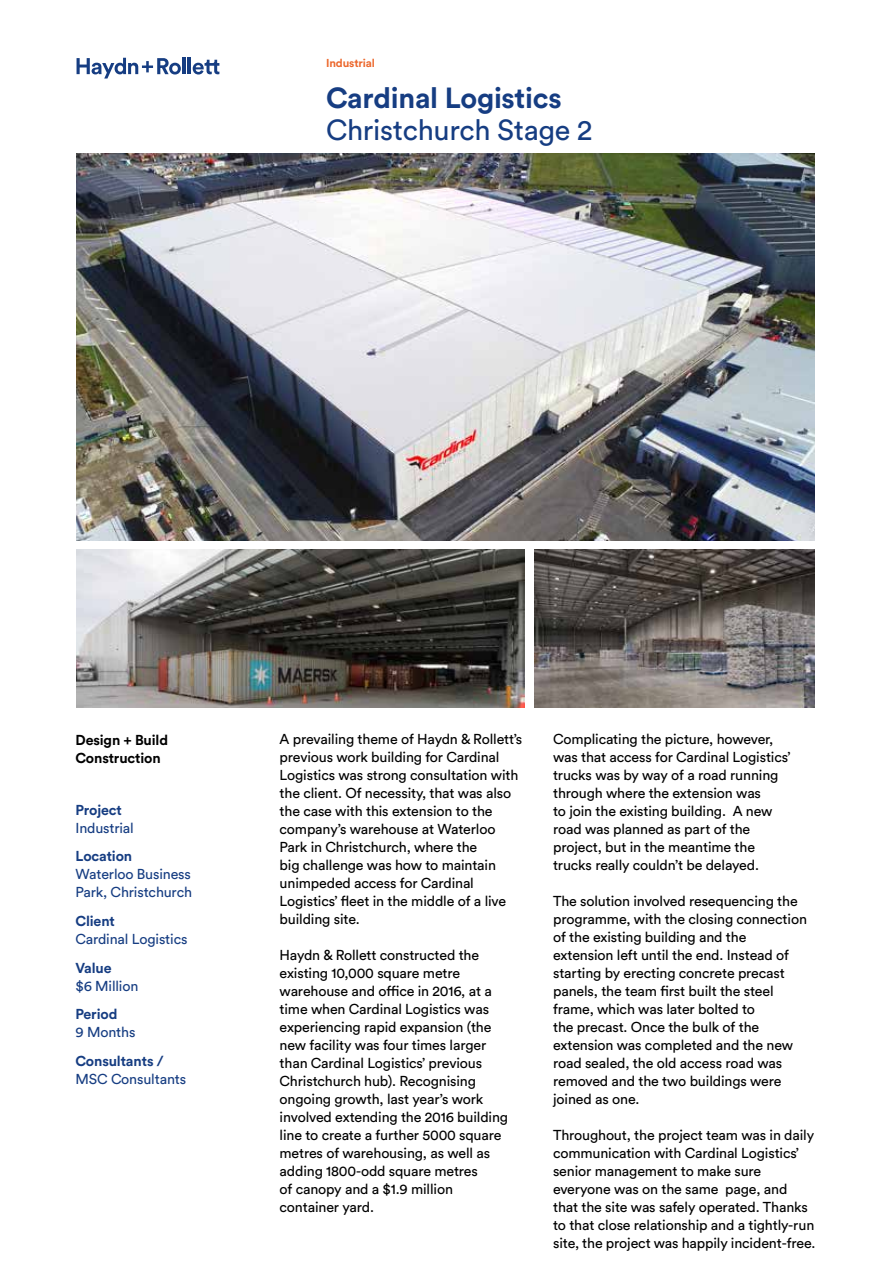
<style>
.page{position:relative;width:893px;height:1263px;background:#fff}
.page>*{position:absolute;margin:0;border:0;box-sizing:border-box;transform-origin:0 0}
.t1{font:28.8px "Circular Pro";letter-spacing:-.01em;color:#163d82}
.t2{font:700 28.8px "Circular Pro";letter-spacing:-.01em;color:#163d82}
.t3{font:14.25px/18px "Circular Pro";letter-spacing:-.01em;color:#000}
.t4{font:14.25px/18px "Circular Pro";letter-spacing:-.01em;color:#163d82}
.t5{font:700 14.25px "Circular Pro";letter-spacing:-.01em;color:#163d82}
.t6{font:700 14.25px/18px "Circular Pro";letter-spacing:-.01em;color:#000}
.t7{font:700 11.4px "Circular Pro";letter-spacing:-.01em;color:#ec672c}
</style>
<div class="page">
<img style="left:77px;top:153px;width:738px;height:388px">
<img style="left:77px;top:549px;width:447px;height:159px">
<img style="left:535px;top:549px;width:280px;height:159px">
<svg style="left:77px;top:58px;width:104px;height:21px"></svg>
<hr style="left:183px;top:58px;width:3px;height:16px;background:#163d82">
<hr style="left:188px;top:58px;width:3px;height:16px;background:#163d82">
<svg style="left:193px;top:60px;width:26px;height:15px"></svg>
<p class="t7" style="left:326px;top:55px;width:51px">Industrial</p>
<h1 class="t2" style="left:326px;top:78px;width:237px">Cardinal Logistics</h1>
<h1 class="t1" style="left:326px;top:111px;width:268px">Christchurch Stage 2</h1>
<p class="t6" style="left:75px;top:730px;width:94px">Design + Build<br>Construction</p>
<p class="t5" style="left:75px;top:800px;width:48px">Project</p>
<p class="t4" style="left:75px;top:818px;width:60px">Industrial</p>
<p class="t5" style="left:75px;top:846px;width:58px">Location</p>
<p class="t4" style="left:75px;top:865px;width:118px">Waterloo Business<br>Park, Christchurch</p>
<p class="t5" style="left:75px;top:911px;width:41px">Client</p>
<p class="t4" style="left:75px;top:929px;width:114px">Cardinal Logistics</p>
<p class="t5" style="left:75px;top:958px;width:38px">Value</p>
<p class="t4" style="left:75px;top:976px;width:64px">$6 Million</p>
<p class="t5" style="left:75px;top:1004px;width:43px">Period</p>
<p class="t4" style="left:75px;top:1023px;width:61px">9 Months</p>
<p class="t5" style="left:75px;top:1051px;width:90px">Consultants /</p>
<p class="t4" style="left:75px;top:1069px;width:112px">MSC Consultants</p>
<p class="t3" style="left:280px;top:729px;width:244px">A prevailing theme of Haydn &amp; Rollett’s previous work building for Cardinal Logistics was strong consultation with the client. Of necessity, that was also the case with this extension to the company’s warehouse at Waterloo Park in Christchurch, where the<br>big challenge was how to maintain unimpeded access for Cardinal Logistics’ fleet in the middle of a live building site.</p>
<p class="t3" style="left:280px;top:945px;width:230px">Haydn &amp; Rollett constructed the existing 10,000 square metre warehouse and office in 2016, at a time when Cardinal Logistics was experiencing rapid expansion (the new facility was four times larger than Cardinal Logistics’ previous<br>Christchurch hub). Recognising ongoing growth, last year’s work involved extending the 2016 building line to create a further 5000 square metres of warehousing, as well as adding 1800-odd square metres<br>of canopy and a $1.9 million container yard.</p>
<p class="t3" style="left:553px;top:729px;width:239px">Complicating the picture, however, was that access for Cardinal Logistics’ trucks was by way of a road running through where the extension was<br>to join the existing building. A new road was planned as part of the project, but in the meantime the trucks really couldn’t be delayed.</p>
<p class="t3" style="left:553px;top:891px;width:255px">The solution involved resequencing the programme, with the closing connection of the existing building and the extension left until the end. Instead of starting by erecting concrete precast panels, the team first built the steel frame, which was later bolted to<br>the precast. Once the bulk of the extension was completed and the new road sealed, the old access road was removed and the two buildings were joined as one.</p>
<p class="t3" style="left:553px;top:1125px;width:264px">Throughout, the project team was in daily communication with Cardinal Logistics’ senior management to make sure everyone was on the same page, and that the site was safely operated. Thanks to that close relationship and a tightly-run site, the project was happily incident-free.</p>
</div>
